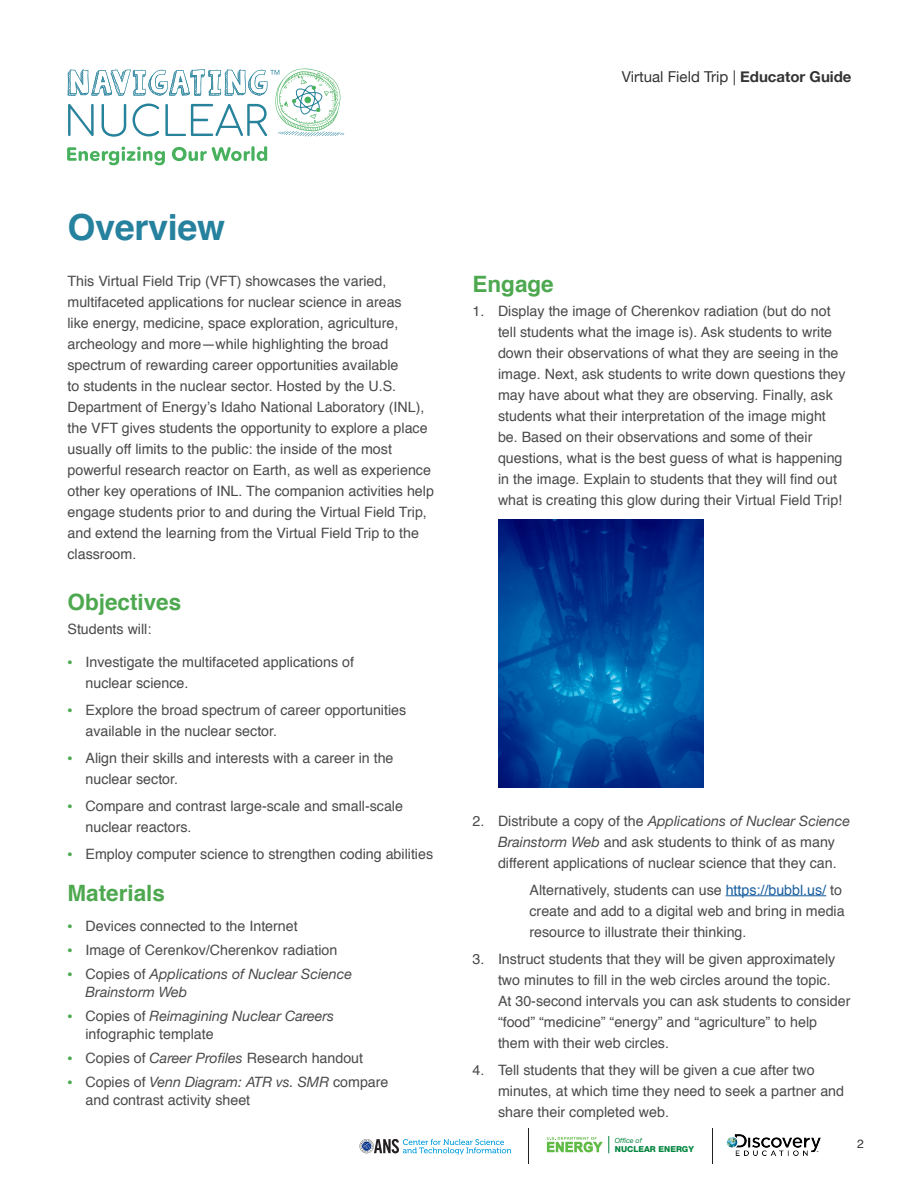
<style>
.page{position:relative;width:918px;height:1188px;background:#fff}
.page>*{position:absolute;margin:0;border:0;box-sizing:border-box;transform-origin:0 0}
.Headline{font:700 36px "Helvetica";letter-spacing:-.01em;color:#26819e}
.Subhead_1{font:700 22.5px "Helvetica";color:#4da84f}
.t1{font:15px "Helvetica Neue";color:#343333}
.Body{font:14.25px/21px "Helvetica";color:#4a4a4a}
.Numbered_list__inden{font:14.25px/21px "Helvetica";color:#4a4a4a}
.t2{font:italic 14.25px/18px "Helvetica Neue";color:#4a4a4a}
.t3{font:12px "Helvetica";color:#343333}
.t4{font:800 8.25px "Helvetica Neue LT Std";color:#00853d}
.t5{font:italic 7.05px "Helvetica Neue LT Std";color:#00853d}
.s1{font-weight:700}
.s2{font-family:"Myriad Pro";font-size:18px;color:#4da84f}
.s3{font-family:"Myriad Pro";font-style:normal;font-size:18px;color:#4da84f}
.s4{font-family:"Helvetica";font-style:normal}
.s5{font-family:"Helvetica Neue";font-style:italic}
.s6{color:#175d9e}
</style>
<div class="page">
<svg style="left:68px;top:147px;width:97px;height:18px"></svg>
<svg style="left:172px;top:146px;width:95px;height:15px"></svg>
<svg style="left:68px;top:69px;width:277px;height:68px"></svg>
<img style="left:727px;top:1134px;width:93px;height:22px">
<hr style="left:712px;top:1128px;width:1px;height:36px;background:#231f20">
<svg style="left:360px;top:1139px;width:151px;height:15px"></svg>
<hr style="left:528px;top:1128px;width:1px;height:36px;background:#231f20">
<svg style="left:547px;top:1137px;width:56px;height:15px"></svg>
<svg style="left:609px;top:1136px;width:1px;height:17px"></svg>
<hr style="left:726px;top:895px;width:100px;height:1px;background:#175d9e">
<img style="left:498px;top:519px;width:205px;height:269px">
<p class="t1" style="left:622px;top:66px;width:231px">Virtual Field Trip | <span class="s1">Educator Guide</span></p>
<p class="Headline" style="left:68px;top:199px;width:159px">Overview</p>
<p class="Body" style="left:68px;top:270px;width:368px">This Virtual Field Trip (VFT) showcases the varied, multifaceted applications for nuclear science in areas<br>like energy, medicine, space exploration, agriculture, archeology and more—while highlighting the broad spectrum of rewarding career opportunities available<br>to students in the nuclear sector. Hosted by the U.S.<br>Department of Energy’s Idaho National Laboratory (INL), the VFT gives students the opportunity to explore a place usually off limits to the public: the inside of the most powerful research reactor on Earth, as well as experience other key operations of INL. The companion activities help engage students prior to and during the Virtual Field Trip, and extend the learning from the Virtual Field Trip to the classroom.</p>
<p class="Subhead_1" style="left:68px;top:583px;width:115px">Objectives</p>
<p class="Body" style="left:68px;top:618px;width:85px">Students will:</p>
<p class="Body" style="left:86px;top:651px;width:270px;text-indent:-18px"><span class="s2">•</span> Investigate the multifaceted applications of nuclear science.</p>
<p class="Body" style="left:86px;top:699px;width:322px;text-indent:-18px"><span class="s2">•</span> Explore the broad spectrum of career opportunities available in the nuclear sector.</p>
<p class="Body" style="left:86px;top:747px;width:310px;text-indent:-18px"><span class="s2">•</span> Align their skills and interests with a career in the nuclear sector.</p>
<p class="Body" style="left:86px;top:795px;width:319px;text-indent:-18px"><span class="s2">•</span> Compare and contrast large-scale and small-scale nuclear reactors.</p>
<p class="Body" style="left:68px;top:843px;width:367px"><span class="s2">•</span> Employ computer science to strengthen coding abilities</p>
<p class="Subhead_1" style="left:68px;top:874px;width:99px">Materials</p>
<p class="Body" style="left:68px;top:915px;width:232px"><span class="s2">•</span> Devices connected to the Internet</p>
<p class="Body" style="left:68px;top:939px;width:271px"><span class="s2">•</span> Image of Cerenkov/Cherenkov radiation</p>
<p class="t2" style="left:86px;top:965px;width:268px;text-indent:-18px"><span class="s3">•</span> <span class="s4">Copies of</span> Applications of Nuclear Science<br>Brainstorm Web</p>
<p class="Body" style="left:86px;top:1007px;width:250px;line-height:18px;text-indent:-18px"><span class="s2">•</span> Copies of <span class="s5">Reimagining Nuclear Careers </span>infographic template</p>
<p class="Body" style="left:68px;top:1047px;width:297px"><span class="s2">•</span> Copies of <span class="s5">Career Profiles</span> Research handout</p>
<p class="Body" style="left:86px;top:1073px;width:305px;line-height:18px;text-indent:-18px"><span class="s2">•</span> Copies of <span class="s5">Venn Diagram: ATR vs. SMR</span> compare and contrast activity sheet</p>
<p class="Subhead_1" style="left:472px;top:266px;width:83px">Engage</p>
<p class="Body" style="left:498px;top:301px;width:349px;text-indent:-26px">1. Display the image of Cherenkov radiation (but do not tell students what the image is). Ask students to write down their observations of what they are seeing in the image. Next, ask students to write down questions they may have about what they are observing. Finally, ask students what their interpretation of the image might be. Based on their observations and some of their questions, what is the best guess of what is happening in the image. Explain to students that they will find out what is creating this glow during their Virtual Field Trip!</p>
<p class="Body" style="left:498px;top:811px;width:354px;text-indent:-26px">2. Distribute a copy of the <span class="s5">Applications of Nuclear Science<br>Brainstorm Web</span> and ask students to think of as many different applications of nuclear science that they can.</p>
<p class="Numbered_list__inden" style="left:530px;top:880px;width:317px">Alternatively, students can use <span class="s6">https://bubbl.us/</span> to create and add to a digital web and bring in media resource to illustrate their thinking.</p>
<p class="Body" style="left:498px;top:949px;width:354px;text-indent:-26px">3. Instruct students that they will be given approximately two minutes to fill in the web circles around the topic.<br>At 30-second intervals you can ask students to consider “food” “medicine” “energy” and “agriculture” to help them with their web circles.</p>
<p class="Body" style="left:498px;top:1060px;width:348px;text-indent:-26px">4. Tell students that they will be given a cue after two minutes, at which time they need to seek a partner and share their completed web.</p>
<p class="t5" style="left:615px;top:1136px;width:28px">Office of</p>
<p class="t4" style="left:615px;top:1144px;width:81px">NUCLEAR ENERGY</p>
<p class="t3" style="left:857px;top:1134px;width:8px">2</p>
</div>
